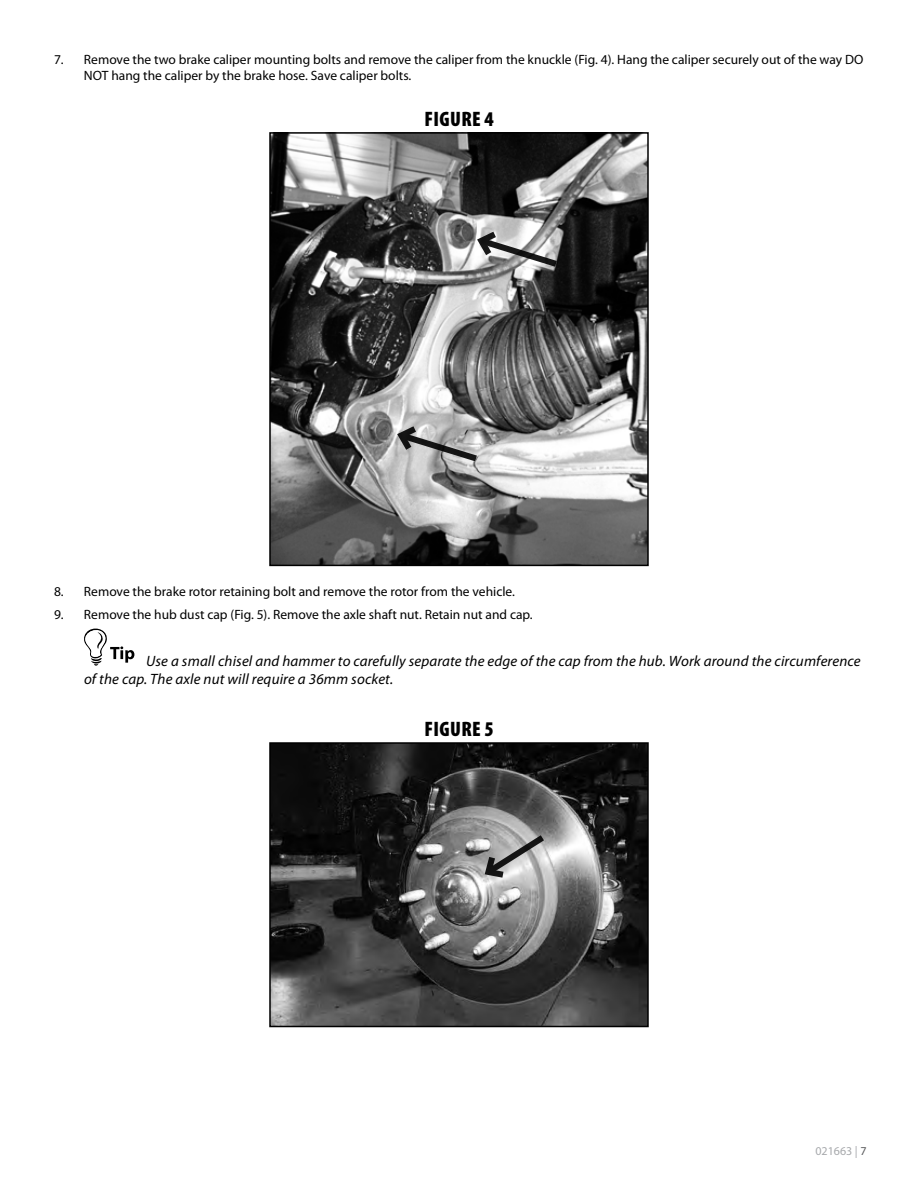
<style>
.page{position:relative;width:918px;height:1188px;background:#fff}
.page>*{position:absolute;margin:0;border:0;box-sizing:border-box;transform-origin:0 0}
.t1{font:900 condensed 21px "Myriad Pro";letter-spacing:.02em;color:#000}
.t2{font:italic 15px/18px "Myriad Pro";letter-spacing:.01em;color:#000}
.t3{font:13.5px/16.2px "Myriad Pro";color:#000}
.t4{font:12px "Myriad Pro";color:#a7a9ac}
.s1{color:#58595b}
</style>
<div class="page">
<img style="left:272px;top:135px;width:374px;height:428px">
<div style="left:269px;top:132px;width:380px;height:434px;border:2px solid #000"></div>
<svg style="left:396px;top:425px;width:82px;height:38px;background:#9d9d9d"></svg>
<svg style="left:476px;top:230px;width:82px;height:38px"></svg>
<svg style="left:84px;top:628px;width:50px;height:38px"></svg>
<img style="left:272px;top:745px;width:374px;height:279px">
<div style="left:269px;top:742px;width:380px;height:285px;border:2px solid #000"></div>
<svg style="left:483px;top:834px;width:63px;height:45px;background:#a1a1a1"></svg>
<p class="t3" style="left:84px;top:51px;width:781px;text-indent:-30px">7. Remove the two brake caliper mounting bolts and remove the caliper from the knuckle (Fig. 4). Hang the caliper securely out of the way DO<br>NOT hang the caliper by the brake hose. Save caliper bolts.</p>
<h1 class="t1" style="left:424px;top:107px;width:71px">FIGURE 4</h1>
<p class="t3" style="left:54px;top:583px;width:462px">8. Remove the brake rotor retaining bolt and remove the rotor from the vehicle.</p>
<p class="t3" style="left:54px;top:606px;width:480px">9. Remove the hub dust cap (Fig. 5). Remove the axle shaft nut. Retain nut and cap.</p>
<p class="t2" style="left:84px;top:651px;width:778px;text-indent:62px">Use a small chisel and hammer to carefully separate the edge of the cap from the hub. Work around the circumference of the cap. The axle nut will require a 36mm socket.</p>
<h1 class="t1" style="left:424px;top:717px;width:71px">FIGURE 5</h1>
<p class="t4" style="left:815px;top:1143px;width:53px">021663 | <span class="s1">7</span></p>
</div>
